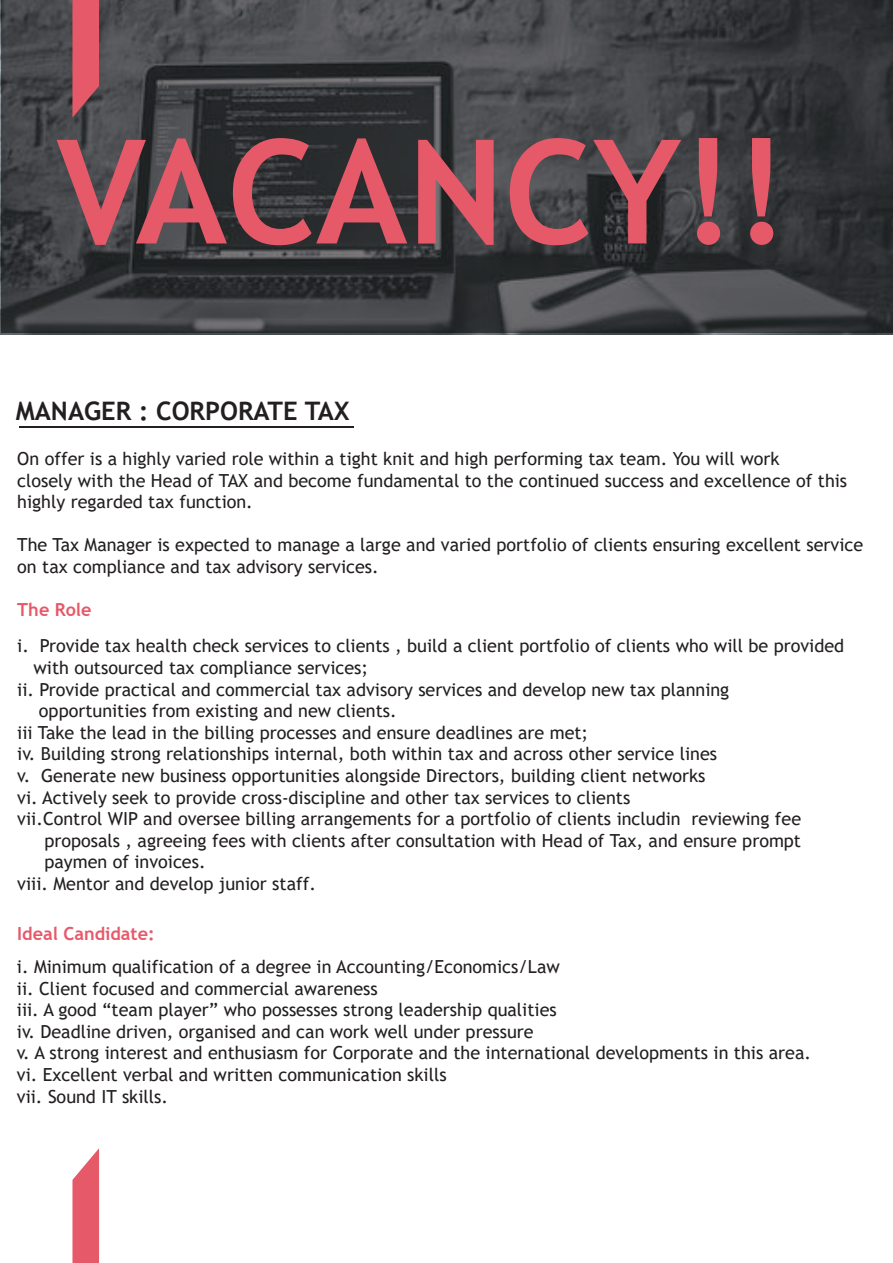
<style>
.page{position:relative;width:893px;height:1263px;background:#fff}
.page>*{position:absolute;margin:0;border:0;box-sizing:border-box;transform-origin:0 0}
.t1{font:700 144.75px "Trebuchet MS";color:#e65969}
.t2{font:700 25.5px "Trebuchet MS";color:#231f20}
.t3{font:18px/21.6px "Trebuchet MS";color:#231f20}
.t4{font:700 18px "Trebuchet MS";color:#e65969}
</style>
<div class="page">
<svg style="left:1px;top:0;width:892px;height:333px;background:#3c3e41"></svg>
<svg style="left:72px;top:0;width:27px;height:118px;background:#cd5664"></svg>
<svg style="left:72px;top:1148px;width:27px;height:115px;background:#e97280"></svg>
<hr style="left:20px;top:426px;width:334px;height:1px;background:#231f20">
<h1 class="t1" style="left:56px;top:102px;width:733px">VACANCY!!</h1>
<h2 class="t2" style="left:16px;top:395px;width:335px">MANAGER : CORPORATE TAX</h2>
<p class="t3" style="left:17px;top:448px;width:831px">On offer is a highly varied role within a tight knit and high performing tax team. You will work<br>closely with the Head of TAX and become fundamental to the continued success and excellence of this highly regarded tax function.</p>
<p class="t3" style="left:17px;top:534px;width:847px">The Tax Manager is expected to manage a large and varied portfolio of clients ensuring excellent service on tax compliance and tax advisory services.</p>
<p class="t4" style="left:17px;top:599px;width:76px">The Role</p>
<p class="t3" style="left:17px;top:635px;width:828px">i. Provide tax health check services to clients , build a client portfolio of clients who will be provided</p>
<p class="t3" style="left:34px;top:657px;width:336px">with outsourced tax compliance services;</p>
<p class="t3" style="left:17px;top:678px;width:713px">ii. Provide practical and commercial tax advisory services and develop new tax planning</p>
<p class="t3" style="left:39px;top:700px;width:359px">opportunities from existing and new clients.</p>
<p class="t3" style="left:17px;top:721px;width:572px">iii Take the lead in the billing processes and ensure deadlines are met;</p>
<p class="t3" style="left:17px;top:743px;width:701px">iv. Building strong relationships internal, both within tax and across other service lines</p>
<p class="t3" style="left:17px;top:765px;width:690px">v. Generate new business opportunities alongside Directors, building client networks</p>
<p class="t3" style="left:17px;top:786px;width:614px">vi. Actively seek to provide cross-discipline and other tax services to clients</p>
<p class="t3" style="left:17px;top:808px;width:785px">vii.Control WIP and oversee billing arrangements for a portfolio of clients includin reviewing fee</p>
<p class="t3" style="left:44px;top:829px;width:758px">proposals , agreeing fees with clients after consultation with Head of Tax, and ensure prompt</p>
<p class="t3" style="left:44px;top:851px;width:163px">paymen of invoices.</p>
<p class="t3" style="left:17px;top:873px;width:300px">viii. Mentor and develop junior staff.</p>
<p class="t4" style="left:17px;top:922px;width:139px">Ideal Candidate:</p>
<p class="t3" style="left:17px;top:956px;width:796px">i. Minimum qualification of a degree in Accounting/Economics/Law<br>ii. Client focused and commercial awareness<br>iii. A good “team player” who possesses strong leadership qualities<br>iv. Deadline driven, organised and can work well under pressure<br>v. A strong interest and enthusiasm for Corporate and the international developments in this area. vi. Excellent verbal and written communication skills<br>vii. Sound IT skills.</p>
</div>
